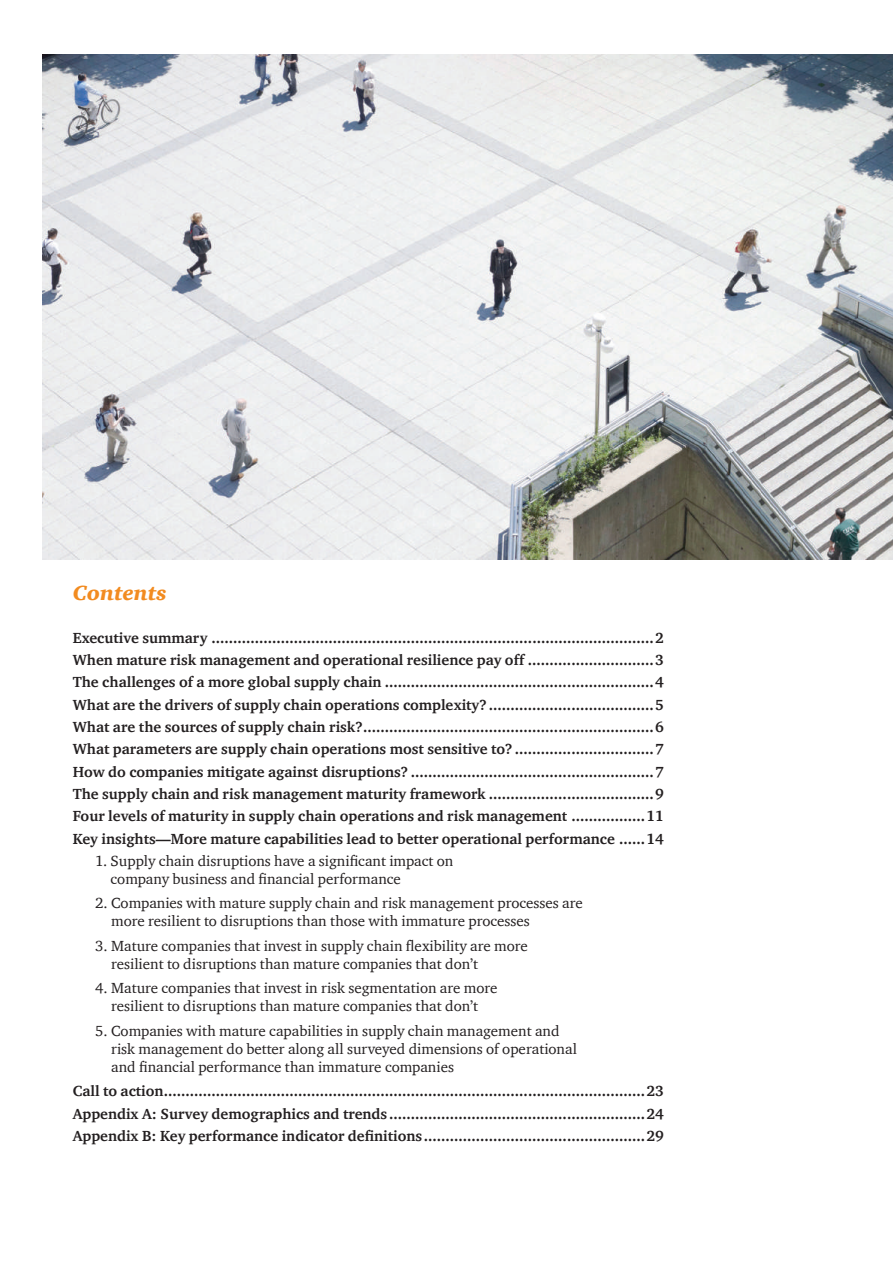
<style>
.page{position:relative;width:893px;height:1263px;background:#fff}
.page>*{position:absolute;margin:0;border:0;box-sizing:border-box;transform-origin:0 0}
.t1{font:italic 900 21px "ITC Charter Com";color:#f28b20}
.t2{font:700 15px/22.4px "ITC Charter Com";color:#231f20;text-align:justify}
.t3{font:15px/18px "ITC Charter Com";color:#231f20}
</style>
<div class="page">
<img style="left:42px;top:54px;width:851px;height:505px">
<h1 class="t1" style="left:73px;top:579px;width:95px">Contents</h1>
<p class="t2" style="left:73px;top:626px;width:592px">Executive summary ......................................................................................................2<br>When mature risk management and operational resilience pay off .............................3<br>The challenges of a more global supply chain ..............................................................4<br>What are the drivers of supply chain operations complexity? ......................................5<br>What are the sources of supply chain risk?...................................................................6<br>What parameters are supply chain operations most sensitive to? ................................7<br>How do companies mitigate against disruptions? ........................................................7<br>The supply chain and risk management maturity framework ......................................9<br>Four levels of maturity in supply chain operations and risk management .................11<br>Key insights—More mature capabilities lead to better operational performance ......14</p>
<p class="t3" style="left:111px;top:851px;width:344px;text-indent:-15px">1. Supply chain disruptions have a significant impact on company business and financial performance</p>
<p class="t3" style="left:111px;top:894px;width:473px;text-indent:-16px">2. Companies with mature supply chain and risk management processes are more resilient to disruptions than those with immature processes</p>
<p class="t3" style="left:111px;top:936px;width:418px;text-indent:-16px">3. Mature companies that invest in supply chain flexibility are more resilient to disruptions than mature companies that don’t</p>
<p class="t3" style="left:95px;top:979px;width:404px;text-align:center">4. Mature companies that invest in risk segmentation are more resilient to disruptions than mature companies that don’t</p>
<p class="t3" style="left:111px;top:1021px;width:467px;text-indent:-16px">5. Companies with mature capabilities in supply chain management and risk management do better along all surveyed dimensions of operational and financial performance than immature companies</p>
<p class="t2" style="left:73px;top:1080px;width:592px">Call to action...............................................................................................................23<br>Appendix A: Survey demographics and trends ...........................................................24<br>Appendix B: Key performance indicator definitions ...................................................29</p>
</div>
